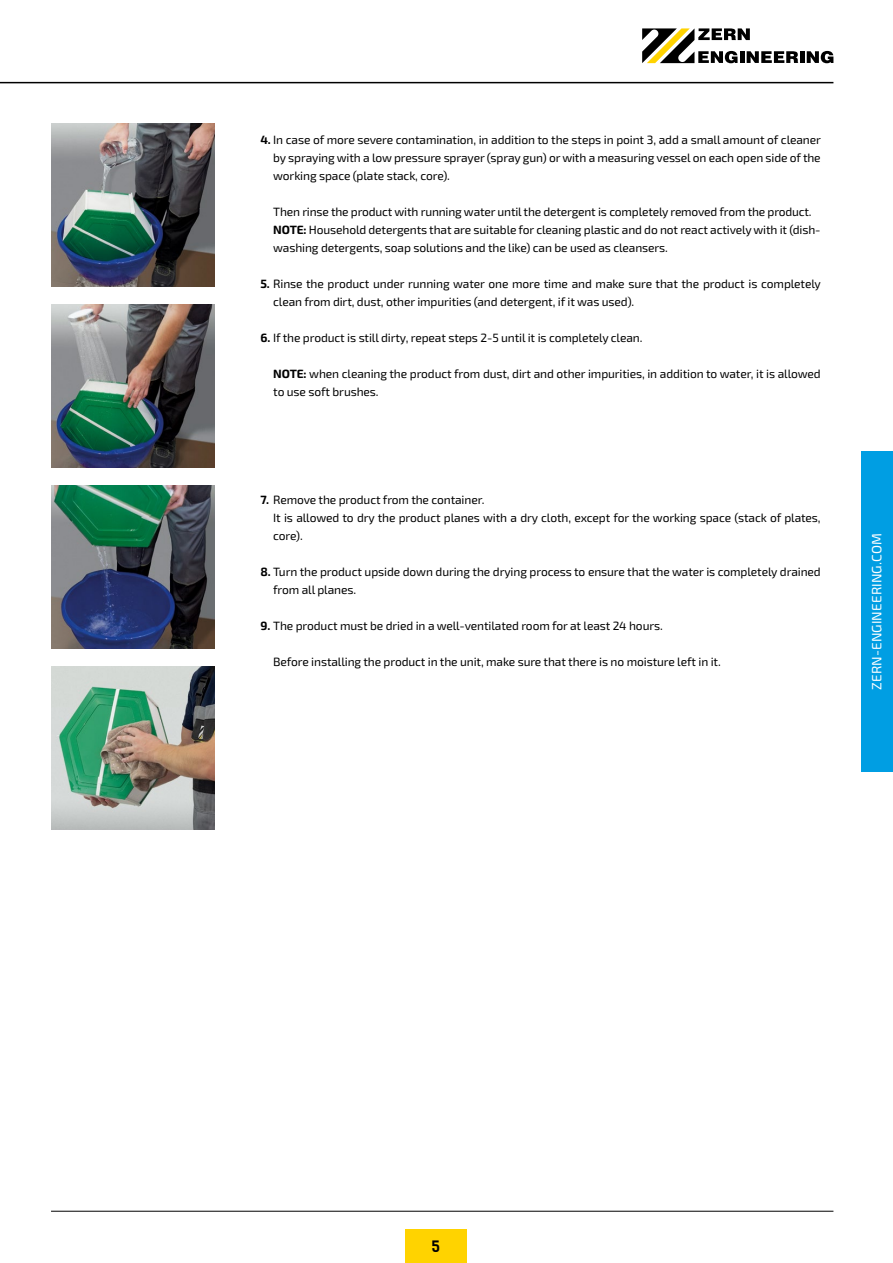
<style>
.page{position:relative;width:893px;height:1263px;background:#fff}
.page>*{position:absolute;margin:0;border:0;box-sizing:border-box;transform-origin:0 0}
.t1{font:15px "Kelson Sans Bold RU";color:#000}
.t2{font:13.5px "Exo 2.0";letter-spacing:.01em;color:#fff}
.t3{font:12px/18px "Exo 2.0";letter-spacing:-.01em;color:#000}
.s1{font-weight:700}
</style>
<div class="page">
<img style="left:51px;top:123px;width:163px;height:164px">
<img style="left:51px;top:304px;width:163px;height:164px">
<img style="left:51px;top:485px;width:163px;height:164px">
<img style="left:51px;top:666px;width:163px;height:164px">
<hr style="left:0;top:82px;width:833px;height:1px;background:#000">
<hr style="left:800px;top:51px;width:4px;height:12px;background:#000">
<svg style="left:807px;top:51px;width:26px;height:12px"></svg>
<svg style="left:642px;top:28px;width:156px;height:35px"></svg>
<div style="left:405px;top:1230px;width:61px;height:33px;background:#ffd300"></div>
<hr style="left:51px;top:1211px;width:782px;height:1px;background:#000">
<div style="left:861px;top:451px;width:32px;height:320px;background:#009ee3"></div>
<p class="t3" style="left:273px;top:131px;width:549px;text-align:justify;text-indent:-13px"><span class="s1">4.</span> In case of more severe contamination, in addition to the steps in point 3, add a small amount of cleaner by spraying with a low pressure sprayer (spray gun) or with a measuring vessel on each open side of the working space (plate stack, core).</p>
<p class="t3" style="left:273px;top:203px;width:549px">Then rinse the product with running water until the detergent is completely removed from the product.<br><span class="s1">NOTE:</span> Household detergents that are suitable for cleaning plastic and do not react actively with it (dish&shy;washing detergents, soap solutions and the like) can be used as cleansers.</p>
<p class="t3" style="left:273px;top:275px;width:549px;text-indent:-13px"><span class="s1">5.</span> Rinse the product under running water one more time and make sure that the product is completely clean from dirt, dust, other impurities (and detergent, if it was used).</p>
<p class="t3" style="left:260px;top:329px;width:383px"><span class="s1">6.</span> If the product is still dirty, repeat steps 2-5 until it is completely clean.</p>
<p class="t3" style="left:273px;top:365px;width:549px"><span class="s1">NOTE:</span> when cleaning the product from dust, dirt and other impurities, in addition to water, it is allowed to use soft brushes.</p>
<p class="t3" style="left:273px;top:491px;width:549px;text-indent:-13px"><span class="s1">7.</span> Remove the product from the container.<br>It is allowed to dry the product planes with a dry cloth, except for the working space (stack of plates, core).</p>
<p class="t3" style="left:273px;top:563px;width:549px;text-indent:-13px"><span class="s1">8.</span> Turn the product upside down during the drying process to ensure that the water is completely drained from all planes.</p>
<p class="t3" style="left:260px;top:617px;width:404px"><span class="s1">9.</span> The product must be dried in a well-ventilated room for at least 24 hours.</p>
<p class="t3" style="left:273px;top:653px;width:449px">Before installing the product in the unit, make sure that there is no moisture left in it.</p>
<p class="t2" style="left:869px;top:690px;width:158px;rotate:-90deg">ZERN-ENGINEERING.COM</p>
<p class="t1" style="left:432px;top:1237px;width:10px">5</p>
</div>
